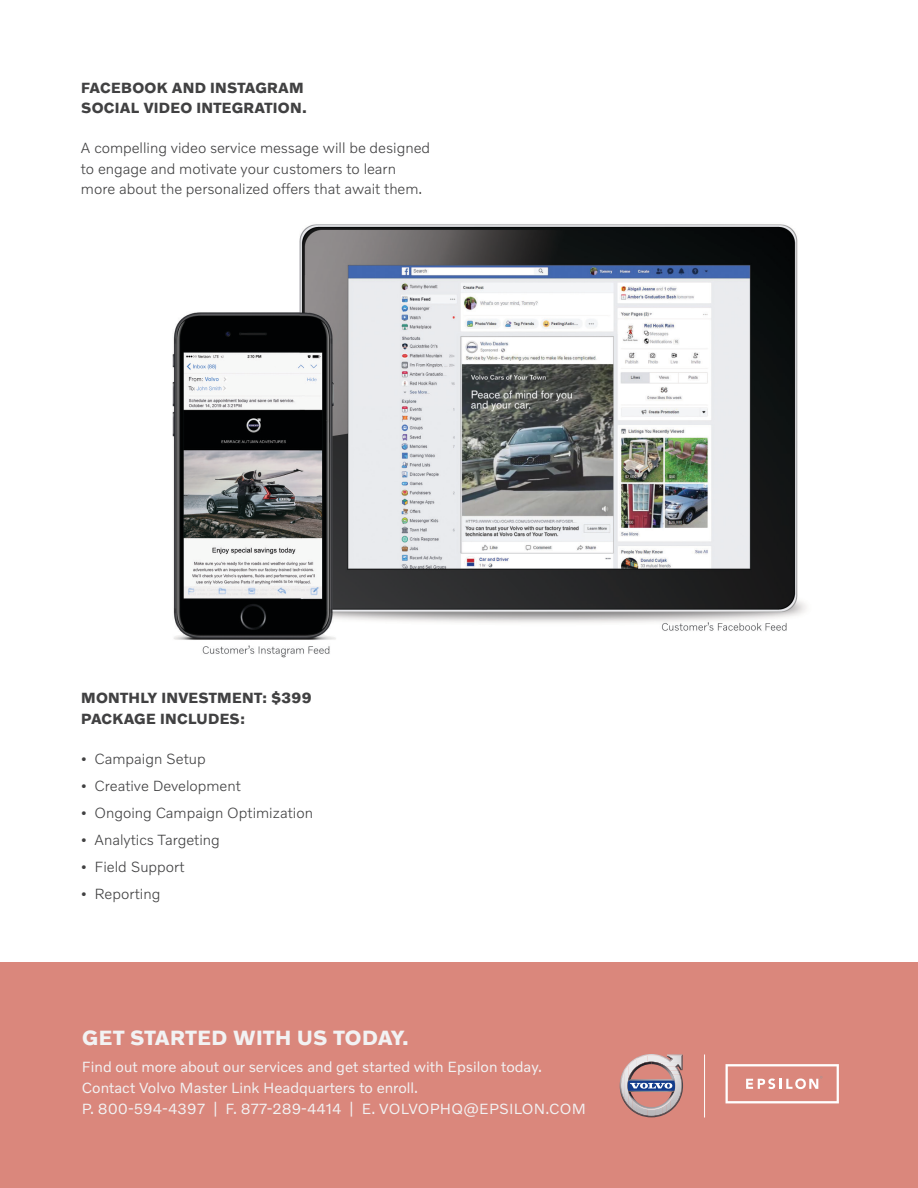
<style>
.page{position:relative;width:918px;height:1188px;background:#fff}
.page>*{position:absolute;margin:0;border:0;box-sizing:border-box;transform-origin:0 0}
.t1{font:700 21px "Volvo Novum";letter-spacing:.02em;color:#f2f2f3}
.t2{font:300 15px/20.2px "Volvo Novum";color:#414142}
.t3{font:15px/21px "Volvo Novum";color:#f2f2f3}
.t4{font:700 15px/20.2px "Volvo Novum";letter-spacing:.02em;color:#414142}
</style>
<div class="page">
<div style="left:0;top:962px;width:918px;height:226px;background:#da877c"></div>
<hr style="left:704px;top:1054px;width:1px;height:64px;background:#fff">
<img style="left:620px;top:1077px;width:1px;height:17px">
<img style="left:642px;top:1116px;width:19px;height:1px">
<svg style="left:621px;top:1054px;width:62px;height:62px"></svg>
<svg style="left:726px;top:1064px;width:113px;height:39px"></svg>
<img style="left:172px;top:224px;width:634px;height:432px">
<p class="t4" style="left:81px;top:77px;width:227px">FACEBOOK AND INSTAGRAM<br>SOCIAL VIDEO INTEGRATION.</p>
<p class="t2" style="left:81px;top:138px;width:351px">A compelling video service message will be designed to engage and motivate your customers to learn more about the personalized offers that await them.</p>
<p class="t4" style="left:81px;top:687px;width:232px">MONTHLY INVESTMENT: $399<br>PACKAGE INCLUDES:</p>
<p class="t2" style="left:81px;top:748px;width:126px">• Campaign Setup</p>
<p class="t2" style="left:81px;top:775px;width:161px">• Creative Development</p>
<p class="t2" style="left:81px;top:802px;width:233px">• Ongoing Campaign Optimization</p>
<p class="t2" style="left:81px;top:829px;width:140px">• Analytics Targeting</p>
<p class="t2" style="left:81px;top:856px;width:105px">• Field Support</p>
<p class="t2" style="left:81px;top:883px;width:81px">• Reporting</p>
<h1 class="t1" style="left:82px;top:1024px;width:328px">GET STARTED WITH US TODAY.</h1>
<p class="t3" style="left:82px;top:1056px;width:506px">Find out more about our services and get started with Epsilon today.<br>Contact Volvo Master Link Headquarters to enroll.<br>P. 800-594-4397 | F. 877-289-4414 | E. VOLVOPHQ@EPSILON.COM</p>
</div>
